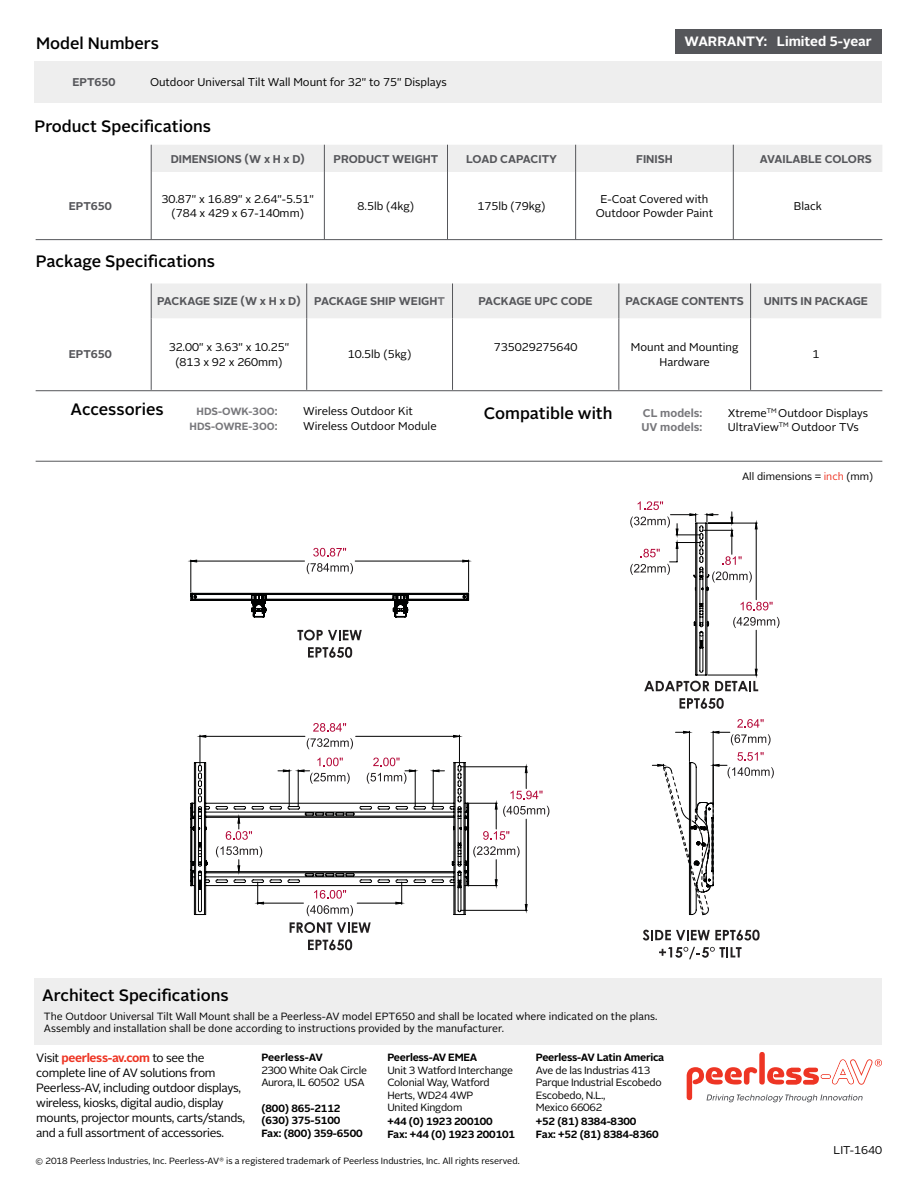
<style>
.page{position:relative;width:918px;height:1188px;background:#fff}
.page>*{position:absolute;margin:0;border:0;box-sizing:border-box;transform-origin:0 0}
.t1{font:500 16.5px "Alright Sans";color:#000}
.t2{font:700 13.5px "Alright Sans";color:#fff}
.t3{font:12px/15px "Alright Sans";letter-spacing:-.03em;color:#000}
.t4{font:11.25px/14.2px "Alright Sans";color:#000;text-align:center}
.t5{font:700 11.25px "Alright Sans";color:#55565a}
.t6{font:700 11.25px "Alright Sans";color:#77777b}
.t7{font:10.5px/12px "Alright Sans";letter-spacing:-.005em;color:#000}
.t8{font:10.5px/12.6px "Alright Sans";letter-spacing:-.025em;color:#000}
.t9{font:700 10.5px/12.6px "Alright Sans";letter-spacing:-.01em;color:#000}
.t10{font:700 10.5px "Alright Sans";color:#77777b}
.t11{font:9px "Alright Sans";color:#000}
.s1{color:#77777b}
.s2{font-size:11.25px}
.s3{color:#ee3524}
.s4{font-weight:700;color:#ee3524}
</style>
<div class="page">
<div style="left:34px;top:978px;width:848px;height:67px;background:#eee"></div>
<div style="left:34px;top:62px;width:848px;height:41px;background:#eee"></div>
<div style="left:152px;top:284px;width:729px;height:34px;background:#eee"></div>
<hr style="left:151px;top:283px;width:1px;height:35px;background:#55565a">
<hr style="left:306px;top:283px;width:1px;height:35px;background:#55565a">
<hr style="left:452px;top:283px;width:1px;height:35px;background:#55565a">
<hr style="left:618px;top:283px;width:1px;height:35px;background:#55565a">
<hr style="left:750px;top:283px;width:1px;height:35px;background:#55565a">
<hr style="left:151px;top:318px;width:1px;height:72px;background:#55565a">
<hr style="left:306px;top:318px;width:1px;height:72px;background:#55565a">
<hr style="left:452px;top:318px;width:1px;height:72px;background:#55565a">
<hr style="left:618px;top:318px;width:1px;height:72px;background:#55565a">
<hr style="left:750px;top:318px;width:1px;height:72px;background:#55565a">
<div style="left:151px;top:145px;width:731px;height:27px;background:#eee"></div>
<hr style="left:151px;top:172px;width:1px;height:67px;background:#55565a">
<hr style="left:324px;top:172px;width:1px;height:67px;background:#55565a">
<hr style="left:447px;top:172px;width:1px;height:67px;background:#55565a">
<hr style="left:575px;top:172px;width:1px;height:67px;background:#55565a">
<hr style="left:733px;top:172px;width:1px;height:67px;background:#55565a">
<div style="left:675px;top:29px;width:206px;height:24px;background:#55565a"></div>
<hr style="left:36px;top:390px;width:846px;height:1px;background:#55565a">
<hr style="left:36px;top:239px;width:846px;height:1px;background:#55565a">
<hr style="left:36px;top:461px;width:846px;height:1px;background:#55565a">
<div style="left:759px;top:1052px;width:6px;height:33px;background:#ee3524;border-radius:3px"></div>
<svg style="left:687px;top:1059px;width:195px;height:43px"></svg>
<svg style="left:659px;top:947px;width:83px;height:12px"></svg>
<svg style="left:290px;top:922px;width:81px;height:11px"></svg>
<svg style="left:308px;top:939px;width:44px;height:11px"></svg>
<svg style="left:643px;top:930px;width:117px;height:11px"></svg>
<svg style="left:313px;top:548px;width:33px;height:9px"></svg>
<svg style="left:190px;top:559px;width:523px;height:255px"></svg>
<hr style="left:355px;top:561px;width:114px;height:1px;background:#000101">
<hr style="left:191px;top:561px;width:114px;height:1px;background:#000101">
<hr style="left:468px;top:560px;width:1px;height:32px;background:#000101">
<hr style="left:190px;top:560px;width:1px;height:32px;background:#000101">
<svg style="left:676px;top:732px;width:13px;height:1px"></svg>
<svg style="left:713px;top:719px;width:58px;height:26px"></svg>
<hr style="left:713px;top:731px;width:1px;height:73px;background:#000101">
<hr style="left:689px;top:731px;width:1px;height:31px;background:#000101">
<hr style="left:356px;top:736px;width:103px;height:1px;background:#000101">
<hr style="left:200px;top:736px;width:105px;height:1px;background:#000101">
<hr style="left:459px;top:735px;width:1px;height:31px;background:#000101">
<hr style="left:200px;top:735px;width:1px;height:31px;background:#000101">
<svg style="left:190px;top:758px;width:359px;height:158px"></svg>
<svg style="left:190px;top:592px;width:279px;height:26px"></svg>
<svg style="left:652px;top:752px;width:122px;height:164px"></svg>
<svg style="left:630px;top:501px;width:150px;height:191px"></svg>
<svg style="left:680px;top:698px;width:44px;height:11px"></svg>
<h1 class="t1" style="left:36px;top:32px;width:124px">Model Numbers</h1>
<p class="t2" style="left:685px;top:32px;width:189px">WARRANTY: Limited 5-year</p>
<p class="t5" style="left:72px;top:74px;width:45px">EPT650</p>
<p class="t4" style="left:150px;top:75px;width:298px">Outdoor Universal Tilt Wall Mount for 32" to 75" Displays</p>
<h1 class="t1" style="left:34px;top:115px;width:178px">Product Specifications</h1>
<p class="t5" style="left:171px;top:151px;width:136px">DIMENSIONS (W x H x D)</p>
<p class="t5" style="left:333px;top:151px;width:106px">PRODUCT WEIGHT</p>
<p class="t5" style="left:466px;top:151px;width:92px">LOAD CAPACITY</p>
<p class="t5" style="left:636px;top:151px;width:38px">FINISH</p>
<p class="t5" style="left:760px;top:151px;width:114px">AVAILABLE COLORS</p>
<p class="t5" style="left:69px;top:198px;width:45px">EPT650</p>
<p class="t4" style="left:161px;top:192px;width:154px">30.87" x 16.89" x 2.64"-5.51" (784 x 429 x 67-140mm)</p>
<p class="t4" style="left:358px;top:199px;width:58px">8.5lb (4kg)</p>
<p class="t4" style="left:478px;top:199px;width:70px">175lb (79kg)</p>
<p class="t4" style="left:596px;top:192px;width:119px">E-Coat Covered with<br>Outdoor Powder Paint</p>
<p class="t4" style="left:794px;top:199px;width:30px">Black</p>
<h1 class="t1" style="left:36px;top:250px;width:181px">Package Specifications</h1>
<p class="t5" style="left:157px;top:293px;width:289px">PACKAGE SIZE (W x H x D) PACKAGE SHIP WEIGH<span class="s1">T</span></p>
<p class="t5" style="left:479px;top:293px;width:116px">PACKAGE UPC CODE</p>
<p class="t5" style="left:626px;top:293px;width:120px">PACKAGE CONTENTS</p>
<p class="t5" style="left:764px;top:293px;width:106px">UNITS IN PACKAGE</p>
<p class="t5" style="left:69px;top:347px;width:45px">EPT650</p>
<p class="t4" style="left:169px;top:340px;width:122px">32.00" x 3.63" x 10.25" (813 x 92 x 260mm)</p>
<p class="t4" style="left:348px;top:348px;width:65px">10.5lb (5kg)</p>
<p class="t4" style="left:494px;top:340px;width:85px">735029275640</p>
<p class="t4" style="left:631px;top:340px;width:109px">Mount and Mounting<br>Hardware</p>
<p class="t4" style="left:812px;top:348px;width:8px">1</p>
<h1 class="t1" style="left:70px;top:398px;width:95px">Accessories</h1>
<p class="t10" style="left:197px;top:404px;width:83px">HDS-OWK-300<span class="s2">:</span></p>
<p class="t4" style="left:303px;top:405px;width:111px">Wireless Outdoor Kit</p>
<p class="t10" style="left:190px;top:419px;width:90px">HDS-OWRE-300<span class="s2">:</span></p>
<p class="t4" style="left:303px;top:419px;width:135px">Wireless Outdoor Module</p>
<h1 class="t1" style="left:484px;top:402px;width:130px">Compatible with</h1>
<p class="t6" style="left:643px;top:405px;width:61px">CL models:</p>
<p class="t4" style="left:728px;top:406px;width:142px">Xtreme<sup>TM</sup> Outdoor Displays</p>
<p class="t6" style="left:642px;top:419px;width:62px">UV models:</p>
<p class="t4" style="left:728px;top:420px;width:133px">UltraView<sup>TM</sup> Outdoor TVs</p>
<p class="t7" style="left:742px;top:471px;width:133px">All dimensions = <span class="s3">inch</span> (mm)</p>
<h1 class="t1" style="left:42px;top:984px;width:188px">Architect Specifications</h1>
<p class="t7" style="left:44px;top:1010px;width:615px">The Outdoor Universal Tilt Wall Mount shall be a Peerless-AV model EPT650 and shall be located where indicated on the plans.<br>Assembly and installation shall be done according to instructions provided by the manufacturer.</p>
<p class="t9" style="left:261px;top:1051px;width:63px">Peerless-AV</p>
<p class="t8" style="left:261px;top:1064px;width:107px">2300 White Oak Circle<br>Aurora, IL 60502 USA</p>
<p class="t9" style="left:387px;top:1051px;width:92px">Peerless-AV EMEA</p>
<p class="t8" style="left:387px;top:1064px;width:127px">Unit 3 Watford Interchange<br>Colonial Way, Watford<br>Herts, WD24 4WP<br>United Kingdom</p>
<p class="t3" style="left:36px;top:1051px;width:210px">Visit <span class="s4">peerless-av.com</span> to see the complete line of AV solutions from Peerless-AV, including outdoor displays, wireless, kiosks, digital audio, display mounts, projector mounts, carts/stands, and a full assortment of accessories.</p>
<p class="t11" style="left:35px;top:1155px;width:486px">© 2018 Peerless Industries, Inc. Peerless-AV<sup>®</sup> is a registered trademark of Peerless Industries, Inc. All rights reserved.</p>
<p class="t9" style="left:261px;top:1102px;width:103px">(800) 865-2112 (630) 375-5100<br>Fax: (800) 359-6500</p>
<p class="t9" style="left:387px;top:1115px;width:129px">+44 (0) 1923 200100<br>Fax: +44 (0) 1923 200101</p>
<p class="t9" style="left:536px;top:1051px;width:130px">Peerless-AV Latin America</p>
<p class="t8" style="left:536px;top:1064px;width:127px">Ave de las Industrias 413<br>Parque Industrial Escobedo<br>Escobedo, N.L.,<br>Mexico 66062</p>
<p class="t9" style="left:536px;top:1115px;width:124px">+52 (81) 8384-8300<br>Fax: +52 (81) 8384-8360</p>
<p class="t4" style="left:834px;top:1143px;width:50px">LIT-1640</p>
</div>
